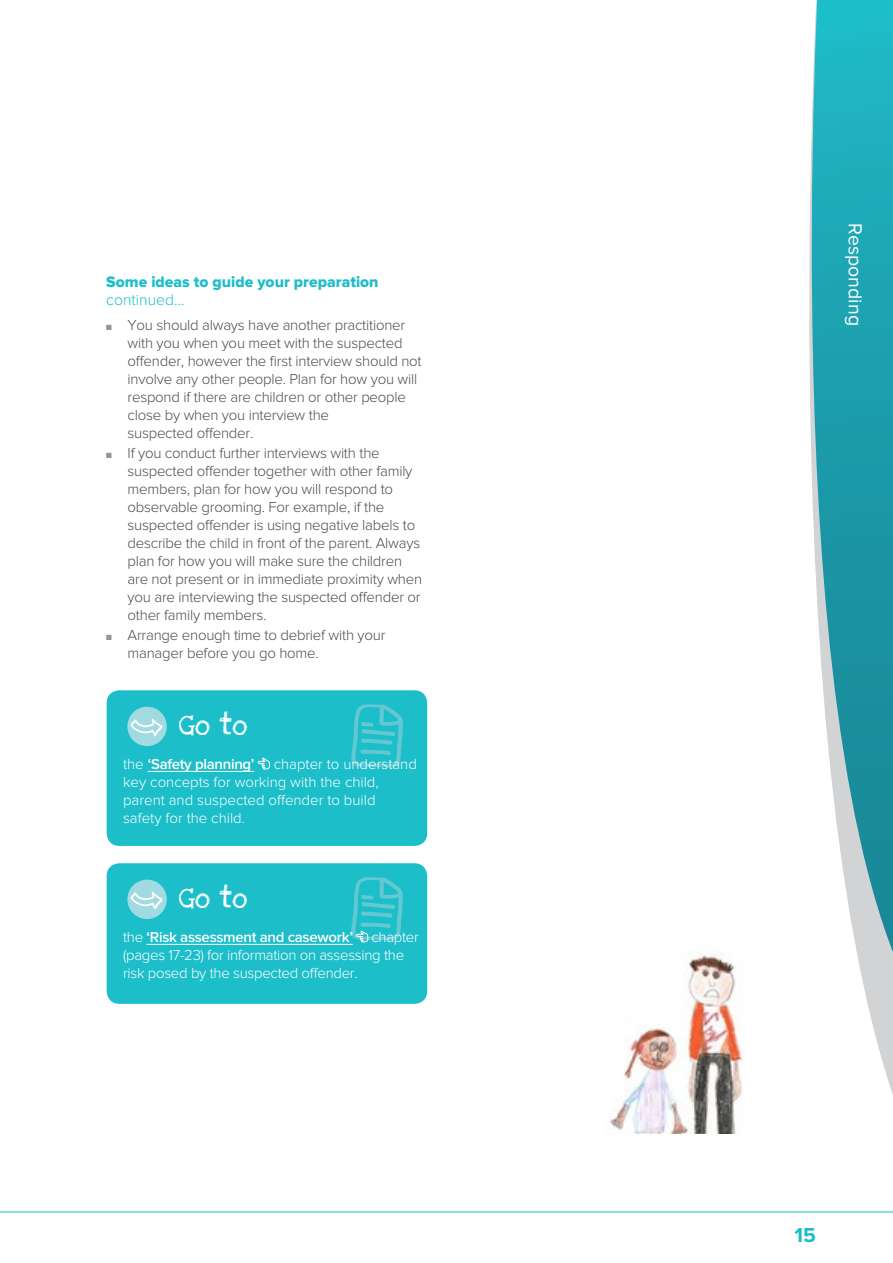
<style>
.page{position:relative;width:893px;height:1263px;background:#fff}
.page>*{position:absolute;margin:0;border:0;box-sizing:border-box;transform-origin:0 0}
.t1{font:21.75px "Love Ya Like A Sister";color:#fff}
.t2{font:700 21px "Proxima Nova";color:#1cbeca}
.t3{font:19.5px "Proxima Nova";color:#fff}
.t4{font:15.75px "Proxima Nova Extrabld";color:#1cbeca}
.t5{font:300 15.75px "Proxima Nova";color:#1cbeca}
.t6{font:300 15px/18px "Proxima Nova";letter-spacing:-.015em;color:#4d4d4f}
.t7{font:300 15px/18px "Proxima Nova";letter-spacing:-.02em;color:#fff}
.t8{font:300 15px/18px "Proxima Nova";color:#fff}
.t9{font:600 15px "Proxima Nova";letter-spacing:-.02em;color:#fff}
.s1{color:#939598}
.s2{font-weight:300}
.s3{font-weight:600}
</style>
<div class="page">
<hr style="left:0;top:1212px;width:893px;height:1px;background:#1cbeca">
<svg style="left:872px;top:1023px;width:21px;height:72px;fill:#d3d5d6"></svg>
<svg style="left:809px;top:0;width:84px;height:1023px"></svg>
<img style="left:609px;top:954px;width:134px;height:180px">
<div style="left:107px;top:690px;width:320px;height:156px;background:#1cbeca;border-radius:13px"></div>
<svg style="left:127px;top:706px;width:40px;height:41px"></svg>
<svg style="left:351px;top:704px;width:52px;height:63px"></svg>
<hr style="left:148px;top:771px;width:106px;height:1px;background:#fff">
<svg style="left:258px;top:757px;width:12px;height:13px"></svg>
<div style="left:107px;top:863px;width:320px;height:141px;background:#1cbeca;border-radius:13px"></div>
<svg style="left:127px;top:879px;width:40px;height:40px"></svg>
<hr style="left:146px;top:944px;width:207px;height:1px;background:#fff">
<svg style="left:351px;top:877px;width:52px;height:67px"></svg>
<p class="t4" style="left:106px;top:274px;width:274px">Some ideas to guide your preparation</p>
<p class="t5" style="left:106px;top:293px;width:80px">continued...</p>
<p class="t6" style="left:128px;top:316px;width:296px;text-indent:-21px"><span class="s1">■</span> You should always have another practitioner with you when you meet with the suspected offender, however the first interview should not involve any other people. Plan for how you will respond if there are children or other people close by when you interview the<br>suspected offender.</p>
<p class="t6" style="left:128px;top:445px;width:296px;text-indent:-21px"><span class="s1">■</span> If you conduct further interviews with the suspected offender together with other family members, plan for how you will respond to observable grooming. For example, if the suspected offender is using negative labels to describe the child in front of the parent. Always plan for how you will make sure the children are not present or in immediate proximity when you are interviewing the suspected offender or other family members.</p>
<p class="t6" style="left:128px;top:627px;width:259px;text-indent:-21px"><span class="s1">■</span> Arrange enough time to debrief with your manager before you go home.</p>
<p class="t1" style="left:179px;top:707px;width:70px">GO TO</p>
<p class="t9" style="left:123px;top:757px;width:133px"><span class="s2">the</span> ‘Safety planning’</p>
<p class="t8" style="left:123px;top:756px;width:295px;text-indent:151px">chapter to understand key concepts for working with the child, parent and suspected offender to build safety for the child.</p>
<p class="t1" style="left:179px;top:879px;width:70px">GO TO</p>
<p class="t7" style="left:123px;top:929px;width:297px">the <span class="s3">‘Risk assessment and casework’</span> chapter (pages 17-23) for information on assessing the risk posed by the suspected offender.</p>
<p class="t3" style="left:864px;top:223px;width:104px;rotate:90deg">Responding</p>
<h2 class="t2" style="left:794px;top:1226px;width:23px">15</h2>
</div>
